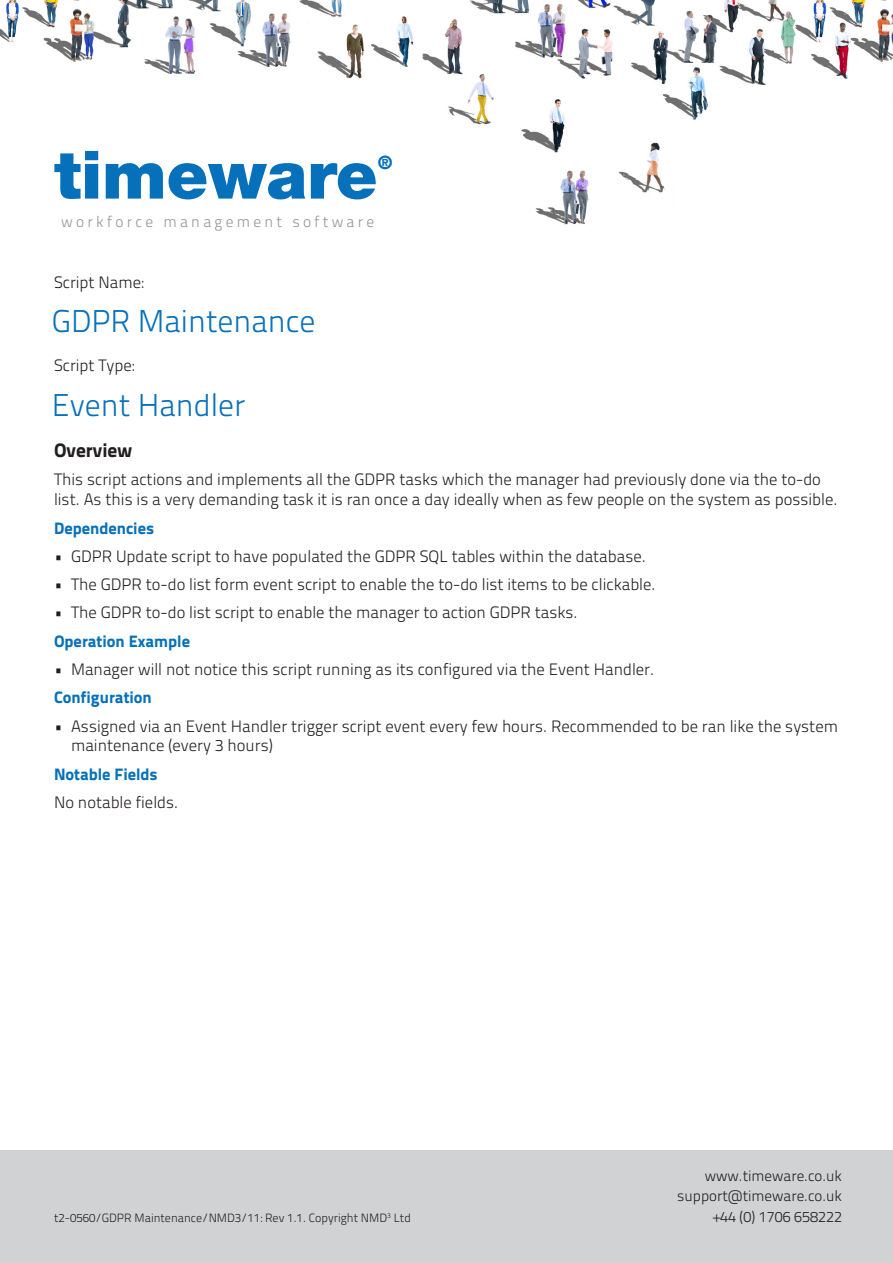
<style>
.page{position:relative;width:893px;height:1263px;background:#fff}
.page>*{position:absolute;margin:0;border:0;box-sizing:border-box;transform-origin:0 0}
.t1{font:900 66.75px "Helvetica Neue LT Std";color:#0671ba}
.t2{font:31.5px "Titillium Text 22 L 250 wt";color:#0671ba}
.t3{font:19.5px "Titillium Text 22 L 999 wt";color:#231f20}
.t4{font:900 18.45px "Helvetica Neue LT Std";color:#0671ba}
.t5{font:16.5px/19.8px "Titillium Text 22 L 250 wt";color:#231f20}
.t6{font:16.5px "Titillium Text 22 L 999 wt";color:#0671ba}
.t7{font:15.45px "Titillium Text 22 L 250 wt";letter-spacing:.21em;color:#939598}
.t8{font:15px "Titillium Text 22 L 250 wt";color:#231f20}
.t9{font:12px "Titillium Text 22 L 250 wt";color:#231f20}
</style>
<div class="page">
<div style="left:0;top:1150px;width:893px;height:113px;background:#d1d2d4"></div>
<img style="left:0;top:0;width:893px;height:225px">
<p class="t1" style="left:54px;top:135px;width:325px">timeware</p>
<p class="t4" style="left:378px;top:151px;width:16px">®</p>
<p class="t7" style="left:61px;top:210px;width:315px">workforce management software</p>
<p class="t5" style="left:54px;top:272px;width:91px">Script Name:</p>
<p class="t2" style="left:52px;top:298px;width:265px">GDPR Maintenance</p>
<p class="t5" style="left:54px;top:355px;width:82px">Script Type:</p>
<p class="t2" style="left:52px;top:381px;width:195px">Event Handler</p>
<p class="t3" style="left:54px;top:435px;width:80px">Overview</p>
<p class="t5" style="left:54px;top:469px;width:785px">This script actions and implements all the GDPR tasks which the manager had previously done via the to-do list. As this is a very demanding task it is ran once a day ideally when as few people on the system as possible.</p>
<p class="t6" style="left:54px;top:515px;width:102px">Dependencies</p>
<p class="t5" style="left:54px;top:545px;width:593px">• GDPR Update script to have populated the GDPR SQL tables within the database.</p>
<p class="t5" style="left:54px;top:574px;width:603px">• The GDPR to-do list form event script to enable the to-do list items to be clickable.</p>
<p class="t5" style="left:54px;top:602px;width:525px">• The GDPR to-do list script to enable the manager to action GDPR tasks.</p>
<p class="t6" style="left:54px;top:628px;width:138px">Operation Example</p>
<p class="t5" style="left:54px;top:658px;width:602px">• Manager will not notice this script running as its configured via the Event Handler.</p>
<p class="t6" style="left:54px;top:685px;width:99px">Configuration</p>
<p class="t5" style="left:71px;top:715px;width:768px;text-indent:-17px">• Assigned via an Event Handler trigger script event every few hours. Recommended to be ran like the system maintenance (every 3 hours)</p>
<p class="t6" style="left:54px;top:761px;width:105px">Notable Fields</p>
<p class="t5" style="left:54px;top:791px;width:126px">No notable fields.</p>
<p class="t9" style="left:54px;top:1209px;width:358px">t2-0560/GDPR Maintenance/NMD3/11: Rev 1.1. Copyright NMD<sup>3</sup> Ltd</p>
<p class="t8" style="left:705px;top:1164px;width:139px">www.timeware.co.uk</p>
<p class="t8" style="left:677px;top:1185px;width:166px">support@timeware.co.uk</p>
<p class="t8" style="left:714px;top:1205px;width:130px">+44 (0) 1706 658222</p>
</div>
